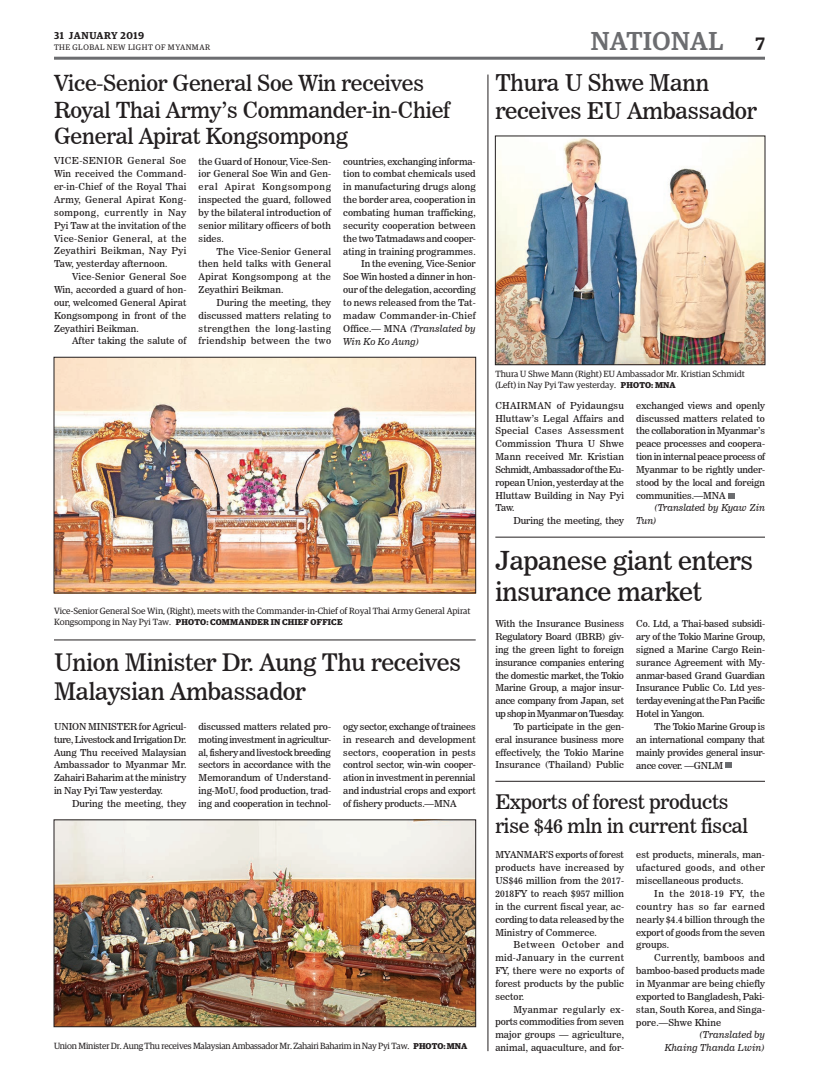
<style>
.page{position:relative;width:819px;height:1080px;background:#fff}
.page>*{position:absolute;margin:0;border:0;box-sizing:border-box;transform-origin:0 0}
.t1{font:26px/31.2px "News 706 BT Roman C";letter-spacing:-.01em;color:#231f20}
.t2{font:500 26px "Guardian Egyp";letter-spacing:.02em;color:#6c6d70}
.t3{font:24px/28.8px "News 706 BT Roman C";letter-spacing:-.01em;color:#231f20}
.t4{font:23px/27.6px "News 706 BT Roman C";letter-spacing:-.01em;color:#231f20}
.t5{font:22px/26.4px "News 706 BT Roman C";letter-spacing:-.01em;color:#231f20}
.t6{font:20px/24px "News 706 BT Roman C";letter-spacing:-.01em;color:#231f20}
.t7{font:600 10px "Guardian Egyp";letter-spacing:.06em;color:#231f20}
.t8{font:9.5px/12.9px "News 706 BT Roman C";color:#231f20;text-align:justify}
.t9{font:9.5px/12.9px "News 706 BT Italic C";letter-spacing:.01em;color:#231f20}
.t10{font:9.5px/12.9px "News 706 BT Italic C";letter-spacing:-.01em;color:#231f20}
.t11{font:9px/10.8px "Guardian Egyp";color:#231f20}
.t12{font:9px "Guardian Egyp";letter-spacing:-.02em;color:#231f20}
.t13{font:700 8.5px "Guardian Egyp";letter-spacing:.02em;color:#231f20}
.t14{font:8px "Guardian Egyp";letter-spacing:.06em;color:#231f20}
.s1{font-family:"News 706 BT Roman C"}
.s2{font-weight:400;font-size:9px}
.s3{font-weight:700;font-size:8.5px}
.s4{font-weight:600;font-size:18px;color:#231f20}
</style>
<div class="page">
<hr style="left:54px;top:57px;width:711px;height:3px;background:#6c6d70">
<img style="left:497px;top:138px;width:266px;height:225px">
<div style="left:495px;top:136px;width:270px;height:229px;border:1px solid #231f20"></div>
<svg style="left:728px;top:493px;width:6px;height:6px"></svg>
<svg style="left:725px;top:762px;width:6px;height:6px"></svg>
<hr style="left:495px;top:537px;width:270px;height:1px;background:#231f20">
<hr style="left:488px;top:75px;width:1px;height:976px;background:#231f20">
<img style="left:56px;top:359px;width:418px;height:232px">
<div style="left:54px;top:357px;width:422px;height:236px;border:1px solid #231f20"></div>
<img style="left:56px;top:822px;width:418px;height:203px">
<div style="left:54px;top:820px;width:422px;height:207px;border:1px solid #231f20"></div>
<hr style="left:54px;top:640px;width:422px;height:1px;background:#231f20">
<hr style="left:495px;top:781px;width:270px;height:1px;background:#231f20">
<p class="t7" style="left:54px;top:28px;width:92px">31 JANUARY 2019</p>
<p class="t14" style="left:54px;top:42px;width:158px">THE GLOBAL NEW LIGHT OF MYANMAR</p>
<h3 class="t5" style="left:54px;top:70px;width:397px">Vice-Senior General Soe Win receives<br>Royal Thai Army’s Commander-in-Chief<br>General Apirat Kongsompong</h3>
<p class="t8" style="left:54px;top:155px;width:134px">VICE-SENIOR General Soe Win received the Command&shy;er-in-Chief of the Royal Thai Army, General Apirat Kong&shy;sompong, currently in Nay Pyi Taw at the invitation of the Vice-Senior General, at the Zeyathiri Beikman, Nay Pyi Taw, yesterday afternoon.</p>
<p class="t8" style="left:54px;top:270px;width:134px;text-indent:18px">Vice-Senior General Soe Win, accorded a guard of hon&shy;our, welcomed General Apirat Kongsompong in front of the Zeyathiri Beikman.</p>
<p class="t8" style="left:72px;top:335px;width:116px">After taking the salute of</p>
<p class="t8" style="left:199px;top:155px;width:134px">the Guard of Honour, Vice-Sen&shy;ior General Soe Win and Gen&shy;eral Apirat Kongsompong inspected the guard, followed by the bilateral introduction of senior military officers of both sides.</p>
<p class="t8" style="left:199px;top:245px;width:134px;text-indent:18px">The Vice-Senior General then held talks with General Apirat Kongsompong at the Zeyathiri Beikman.</p>
<p class="t8" style="left:199px;top:296px;width:134px;text-indent:18px">During the meeting, they discussed matters relating to strengthen the long-lasting friendship between the two</p>
<p class="t8" style="left:343px;top:155px;width:134px;text-align:right">countries, exchanging informa&shy;tion to combat chemicals used in manufacturing drugs along the border area, cooperation in combating human trafficking, security cooperation between the two Tatmadaws and cooper&shy;ating in training programmes.<br>In the evening, Vice-Senior<br>Soe Win hosted a dinner in hon&shy;our of the delegation, according to news released from the Tat&shy;madaw Commander-in-Chief</p>
<p class="t9" style="left:343px;top:322px;width:134px"><span class="s1">Office.— MNA</span> (Translated by<br>Win Ko Ko Aung)</p>
<p class="t11" style="left:54px;top:605px;width:418px">Vice-Senior General Soe Win, (Right), meets with the Commander-in-Chief of Royal Thai Army General Apirat</p>
<p class="t13" style="left:54px;top:615px;width:290px"><span class="s2">Kongsompong in Nay Pyi Taw.</span> PHOTO: COMMANDER IN CHIEF OFFICE</p>
<h2 class="t3" style="left:54px;top:648px;width:409px">Union Minister Dr. Aung Thu receives<br>Malaysian Ambassador</h2>
<p class="t8" style="left:54px;top:720px;width:134px">UNION MINISTER for Agricul&shy;ture, Livestock and Irrigation Dr.<br>Aung Thu received Malaysian Ambassador to Myanmar Mr.<br>Zahairi Baharim at the ministry in Nay Pyi Taw yesterday.</p>
<p class="t8" style="left:72px;top:797px;width:116px">During the meeting, they</p>
<p class="t8" style="left:199px;top:720px;width:134px">discussed matters related pro&shy;moting investment in agricultur&shy;al, fishery and livestock breeding sectors in accordance with the Memorandum of Understand&shy;ing-MoU, food production, trad&shy;ing and cooperation in technol-</p>
<p class="t8" style="left:343px;top:720px;width:134px">ogy sector, exchange of trainees in research and development sectors, cooperation in pests control sector, win-win cooper&shy;ation in investment in perennial and industrial crops and export of fishery products.—MNA</p>
<p class="t12" style="left:54px;top:1040px;width:415px">Union Minister Dr. Aung Thu receives Malaysian Ambassador Mr. Zahairi Baharim in Nay Pyi Taw. <span class="s3">PHOTO: MNA</span></p>
<h1 class="t2" style="left:591px;top:23px;width:176px">NATIONAL <span class="s4">7</span></h1>
<h3 class="t4" style="left:495px;top:69px;width:263px">Thura U Shwe Mann receives EU Ambassador</h3>
<p class="t11" style="left:495px;top:368px;width:251px">Thura U Shwe Mann (Right) EU Ambassador Mr. Kristian Schmidt (Left) in Nay Pyi Taw yesterday. <span class="s3">PHOTO: MNA</span></p>
<p class="t8" style="left:495px;top:399px;width:130px">CHAIRMAN of Pyidaungsu Hluttaw’s Legal Affairs and Special Cases Assessment Commission Thura U Shwe Mann received Mr. Kristian Schmidt, Ambassador of the Eu&shy;ropean Union, yesterday at the Hluttaw Building in Nay Pyi Taw.</p>
<p class="t8" style="left:513px;top:514px;width:112px">During the meeting, they</p>
<p class="t8" style="left:636px;top:399px;width:130px">exchanged views and openly discussed matters related to the collaboration in Myanmar’s peace processes and coopera&shy;tion in internal peace process of Myanmar to be rightly under&shy;stood by the local and foreign communities.—MNA</p>
<p class="t10" style="left:636px;top:502px;width:130px;text-indent:18px">(Translated by Kyaw Zin<br>Tun)</p>
<h1 class="t1" style="left:495px;top:545px;width:259px">Japanese giant enters insurance market</h1>
<p class="t8" style="left:495px;top:617px;width:130px;text-align:right">With the Insurance Business<br>Regulatory Board (IBRB) giv&shy;ing the green light to foreign insurance companies entering the domestic market, the Tokio<br>Marine Group, a major insur&shy;ance company from Japan, set up shop in Myanmar on Tuesday.<br>To participate in the gen&shy;eral insurance business more effectively, the Tokio Marine<br>Insurance (Thailand) Public</p>
<p class="t8" style="left:636px;top:617px;width:130px">Co. Ltd, a Thai-based subsidi&shy;ary of the Tokio Marine Group, signed a Marine Cargo Rein&shy;surance Agreement with My&shy;anmar-based Grand Guardian Insurance Public Co. Ltd yes&shy;terday evening at the Pan Pacific Hotel in Yangon.</p>
<p class="t8" style="left:636px;top:720px;width:130px;text-indent:18px">The Tokio Marine Group is an international company that mainly provides general insur&shy;ance cover. —GNLM</p>
<h3 class="t6" style="left:495px;top:790px;width:254px">Exports of forest products rise $46 mln in current fiscal</h3>
<p class="t8" style="left:495px;top:849px;width:130px">MYANMAR’S exports of forest products have increased by US$46 million from the 2017- 2018FY to reach $957 million in the current fiscal year, ac&shy;cording to data released by the Ministry of Commerce.</p>
<p class="t8" style="left:495px;top:938px;width:130px;text-indent:18px">Between October and mid-January in the current FY, there were no exports of forest products by the public sector.</p>
<p class="t8" style="left:495px;top:1003px;width:130px;text-indent:18px">Myanmar regularly ex&shy;ports commodities from seven major groups — agriculture, animal, aquaculture, and for-</p>
<p class="t8" style="left:636px;top:849px;width:130px">est products, minerals, man&shy;ufactured goods, and other miscellaneous products.</p>
<p class="t8" style="left:636px;top:887px;width:130px;text-indent:18px">In the 2018-19 FY, the country has so far earned nearly $4.4 billion through the export of goods from the seven groups.</p>
<p class="t8" style="left:636px;top:951px;width:130px;text-indent:18px">Currently, bamboos and bamboo-based products made in Myanmar are being chiefly exported to Bangladesh, Paki&shy;stan, South Korea, and Singa&shy;pore.—Shwe Khine</p>
<p class="t9" style="left:665px;top:1029px;width:102px;text-align:right">(Translated by<br>Khaing Thanda Lwin)</p>
</div>
